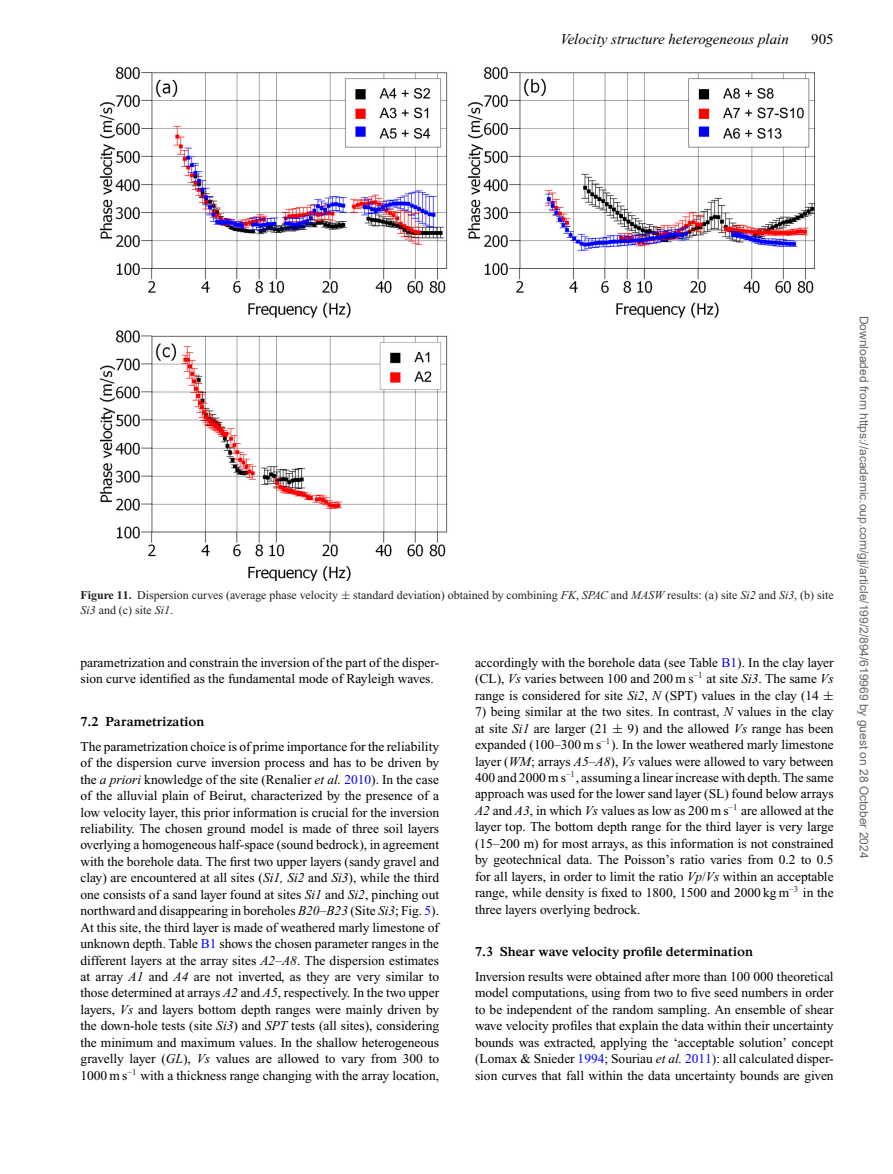
<style>
.page{position:relative;width:893px;height:1174px;background:#fff}
.page>*{position:absolute;margin:0;border:0;box-sizing:border-box;transform-origin:0 0}
.t1{font:italic 15px "Times New Roman";color:#000}
.t2{font:15px "Times New Roman";color:#000}
.t3{font:13.5px/16.5px "Times New Roman";color:#000;text-align:justify}
.t4{font:600 13.5px "Times NRMT";color:#000}
.t5{font:12px/15px "Times New Roman";color:#231f20}
.t6{font:12px "Arial";color:#666}
.s1{font-weight:700}
.s2{font-family:"MTSY"}
.s3{font-style:italic}
.s4{color:#00f}
</style>
<div class="page">
<img style="left:100px;top:68px;width:715px;height:512px">
<p class="t1" style="left:561px;top:33px;width:230px">Velocity structure heterogeneous plain</p>
<p class="t2" style="left:811px;top:33px;width:24px">905</p>
<p class="t5" style="left:80px;top:588px;width:755px"><span class="s1">Figure 11.</span> Dispersion curves (average phase velocity <span class="s2">±</span> standard deviation) obtained by combining <span class="s3">FK</span>, <span class="s3">SPAC</span> and <span class="s3">MASW</span> results: (a) site <span class="s3">Si2</span> and <span class="s3">Si3</span>, (b) site<br><span class="s3">Si3</span> and (c) site <span class="s3">Si1</span>.</p>
<p class="t3" style="left:80px;top:655px;width:360px">parametrization and constrain the inversion of the part of the disper&shy;sion curve identified as the fundamental mode of Rayleigh waves.</p>
<p class="t4" style="left:80px;top:716px;width:126px">7.2 Parametrization</p>
<p class="t3" style="left:80px;top:739px;width:360px">The parametrization choice is of prime importance for the reliability of the dispersion curve inversion process and has to be driven by the <span class="s3">a priori</span> knowledge of the site (Renalier <span class="s3">et al.</span> <span class="s4">2010</span>). In the case of the alluvial plain of Beirut, characterized by the presence of a low velocity layer, this prior information is crucial for the inversion reliability. The chosen ground model is made of three soil layers overlying a homogeneous half-space (sound bedrock), in agreement with the borehole data. The first two upper layers (sandy gravel and clay) are encountered at all sites (<span class="s3">Si1, Si2</span> and <span class="s3">Si3</span>), while the third one consists of a sand layer found at sites <span class="s3">Si1</span> and <span class="s3">Si2</span>, pinching out northward and disappearing in boreholes <span class="s3">B20</span>–<span class="s3">B23</span> (Site <span class="s3">Si3</span>; Fig. <span class="s4">5</span>).<br>At this site, the third layer is made of weathered marly limestone of unknown depth. Table <span class="s4">B1</span> shows the chosen parameter ranges in the different layers at the array sites <span class="s3">A2</span>–<span class="s3">A8</span>. The dispersion estimates at array <span class="s3">A1</span> and <span class="s3">A4</span> are not inverted, as they are very similar to those determined at arrays <span class="s3">A2</span> and <span class="s3">A5</span>, respectively. In the two upper layers, <span class="s3">Vs</span> and layers bottom depth ranges were mainly driven by the down-hole tests (site <span class="s3">Si3</span>) and <span class="s3">SPT</span> tests (all sites), considering the minimum and maximum values. In the shallow heterogeneous gravelly layer (<span class="s3">GL</span>), <span class="s3">Vs</span> values are allowed to vary from 300 to 1000 m s<sup>–1</sup> with a thickness range changing with the array location,</p>
<p class="t3" style="left:475px;top:655px;width:360px">accordingly with the borehole data (see Table <span class="s4">B1</span>). In the clay layer (CL), <span class="s3">Vs</span> varies between 100 and 200 m s<sup>–1</sup> at site <span class="s3">Si3</span>. The same <span class="s3">Vs </span>range is considered for site <span class="s3">Si2</span>, <span class="s3">N</span> (SPT) values in the clay (14 <span class="s2">±</span></p>
<p class="t3" style="left:475px;top:704px;width:360px">7) being similar at the two sites. In contrast, <span class="s3">N</span> values in the clay at site <span class="s3">Si1</span> are larger (21 <span class="s2">±</span> 9) and the allowed <span class="s3">Vs</span> range has been expanded (100–300 m s<sup>–1</sup>). In the lower weathered marly limestone layer (<span class="s3">WM</span>; arrays <span class="s3">A5</span>–<span class="s3">A8</span>), <span class="s3">Vs</span> values were allowed to vary between 400 and 2000 m s<sup>–1</sup>, assuming a linear increase with depth. The same approach was used for the lower sand layer (SL) found below arrays <span class="s3">A2</span> and <span class="s3">A3</span>, in which <span class="s3">Vs</span> values as low as 200 m s<sup>–1</sup> are allowed at the layer top. The bottom depth range for the third layer is very large (15–200 m) for most arrays, as this information is not constrained by geotechnical data. The Poisson’s ratio varies from 0.2 to 0.5 for all layers, in order to limit the ratio <span class="s3">Vp</span>/<span class="s3">Vs</span> within an acceptable range, while density is fixed to 1800, 1500 and 2000 kg m<sup>–3</sup> in the three layers overlying bedrock.</p>
<p class="t4" style="left:475px;top:947px;width:279px">7.3 Shear wave velocity profile determination</p>
<p class="t3" style="left:475px;top:969px;width:360px">Inversion results were obtained after more than 100 000 theoretical model computations, using from two to five seed numbers in order to be independent of the random sampling. An ensemble of shear wave velocity profiles that explain the data within their uncertainty bounds was extracted, applying the ‘acceptable solution’ concept (Lomax &amp; Snieder <span class="s4">1994</span>; Souriau <span class="s3">et al.</span> <span class="s4">2011</span>): all calculated disper&shy;sion curves that fall within the data uncertainty bounds are given</p>
<p class="t6" style="left:868px;top:315px;width:544px;rotate:90deg">Downloaded from https://academic.oup.com/gji/article/199/2/894/619969 by guest on 28 October 2024</p>
</div>
